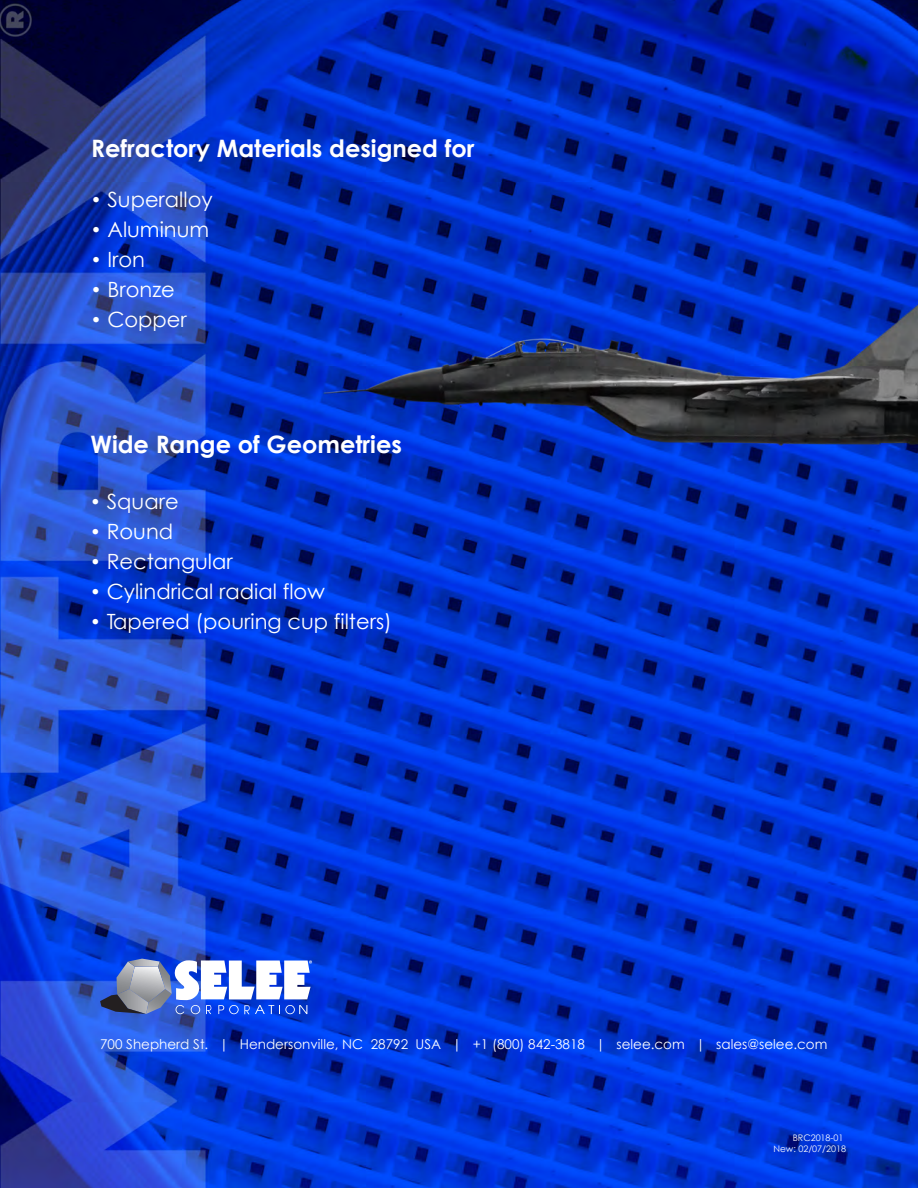
<style>
.page{position:relative;width:918px;height:1188px;background:#fff}
.page>*{position:absolute;margin:0;border:0;box-sizing:border-box;transform-origin:0 0}
.t1{font:700 24px "Century Gothic";color:#fff}
.t2{font:21px "Century Gothic";color:#fff}
.t3{font:13.5px "Century Gothic";color:#fff}
.t4{font:9px/10.5px "Century Gothic";color:#fff;text-align:right}
.s1{font-family:"Gotham"}
</style>
<div class="page">
<img style="left:0;top:0;width:918px;height:1188px">
<svg style="left:100px;top:959px;width:212px;height:55px"></svg>
<p class="t1" style="left:91px;top:130px;width:385px">Refractory Materials designed for</p>
<p class="t2" style="left:91px;top:185px;width:123px"><span class="s1">•</span> Superalloy</p>
<p class="t2" style="left:91px;top:215px;width:120px"><span class="s1">•</span> Aluminum</p>
<p class="t2" style="left:91px;top:245px;width:55px"><span class="s1">•</span> Iron</p>
<p class="t2" style="left:91px;top:275px;width:85px"><span class="s1">•</span> Bronze</p>
<p class="t2" style="left:91px;top:305px;width:97px"><span class="s1">•</span> Copper</p>
<p class="t1" style="left:90px;top:426px;width:313px">Wide Range of Geometries</p>
<p class="t2" style="left:90px;top:486px;width:90px"><span class="s1">•</span> Square</p>
<p class="t2" style="left:90px;top:516px;width:84px"><span class="s1">•</span> Round</p>
<p class="t2" style="left:90px;top:546px;width:144px"><span class="s1">•</span> Rectangular</p>
<p class="t2" style="left:90px;top:576px;width:236px"><span class="s1">•</span> Cylindrical radial flow</p>
<p class="t2" style="left:90px;top:606px;width:303px"><span class="s1">•</span> Tapered (pouring cup filters)</p>
<p class="t3" style="left:100px;top:1034px;width:729px">700 Shepherd St. | Hendersonville, NC 28792 USA | +1 (800) 842-3818 | selee.com | sales@selee.com</p>
<p class="t4" style="left:773px;top:1132px;width:74px">BRC2018-01<br>New: 02/07/2018</p>
</div>
